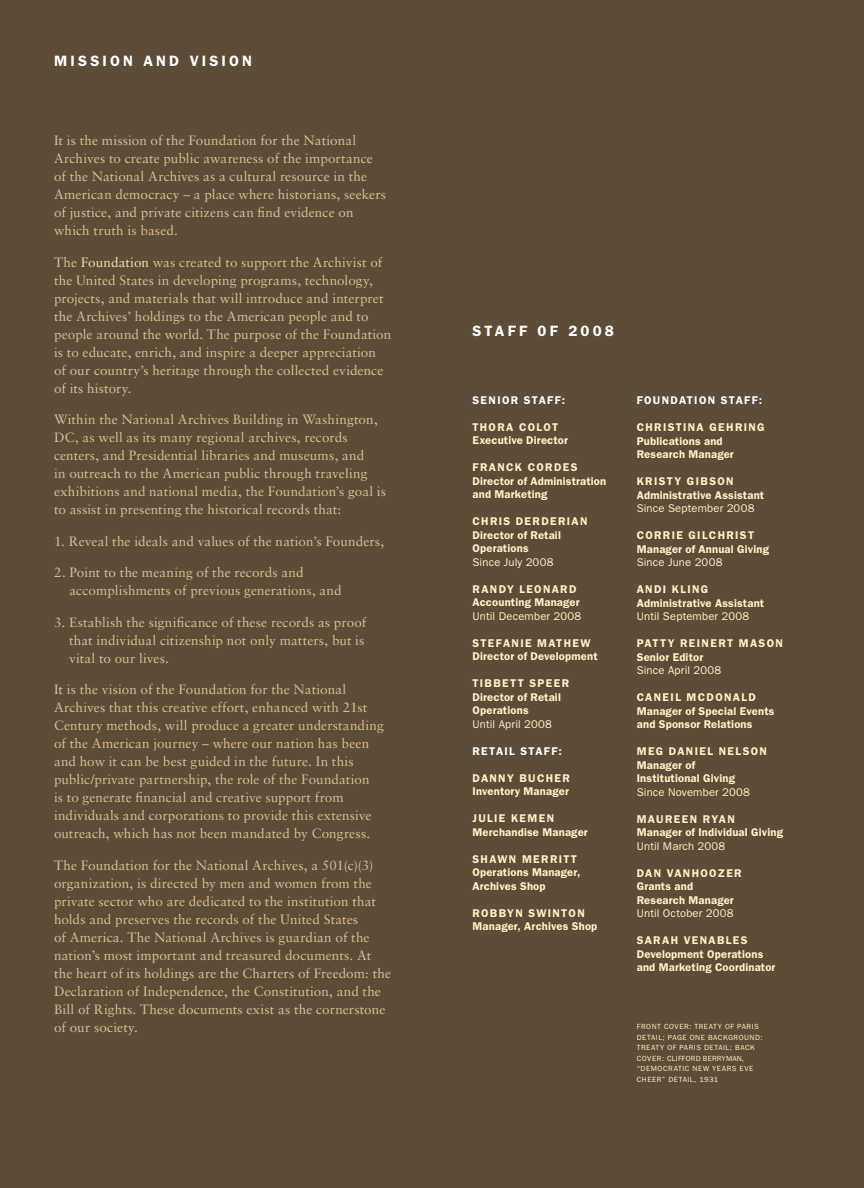
<style>
.page{position:relative;width:864px;height:1188px;background:#5d4c37}
.page>*{position:absolute;margin:0;border:0;box-sizing:border-box;transform-origin:0 0}
.t1{font:600 15px "Franklin Gothic";letter-spacing:.21em;color:#fff}
.t2{font:13.5px/18px "Sabon";letter-spacing:.01em;color:#d9bc93}
.t3{font:600 11.25px/13.5px "Franklin Gothic";letter-spacing:.02em;color:#fff3c9}
.t4{font:11.25px "Franklin Gothic";letter-spacing:.02em;color:#fff3c9}
.t5{font:600 11.25px/13.5px "Franklin Gothic";letter-spacing:.115em;color:#fff3c9}
.t6{font:600 11.25px/13.5px "Franklin Gothic";letter-spacing:.11em;color:#fff3c9}
.t7{font:600 11.25px/13.5px "Franklin Gothic";letter-spacing:.12em;color:#fff3c9}
.t8{font:600 11.25px/13.5px "Franklin Gothic";letter-spacing:.105em;color:#fff3c9}
.t9{font:600 11.25px/13.5px "Franklin Gothic";letter-spacing:.055em;color:#fff3c9}
.t10{font:600 11.25px "Franklin Gothic";letter-spacing:.12em;color:#fff}
.t11{font:7.5px/10.5px "Franklin Gothic";letter-spacing:.07em;color:#fff3c9}
.s1{color:#eddeb9}
</style>
<div class="page">
<p class="t1" style="left:54px;top:52px;width:59px">MI SSION</p>
<p class="t1" style="left:143px;top:52px;width:89px">AN D VI SION</p>
<p class="t2" style="left:54px;top:132px;width:334px">It is the mission of the Foundation for the National Archives to create public awareness of the importance of the National Archives as a cultural resource in the American democracy – a place where historians, seekers of justice, and private citizens can find evidence on which truth is based.</p>
<p class="t2" style="left:54px;top:253px;width:339px">The <span class="s1">Foundation</span> was created to support the Archivist of the United States in developing programs, technology, projects, and materials that will introduce and interpret the Archives’ holdings to the American people and to people around the world. The purpose of the Foundation is to educate, enrich, and inspire a deeper appreciation of our country’s heritage through the collected evidence of its history.</p>
<p class="t2" style="left:54px;top:411px;width:334px">Within the National Archives Building in Washington, DC, as well as its many regional archives, records centers, and Presidential libraries and museums, and<br>in outreach to the American public through traveling exhibitions and national media, the Foundation’s goal is to assist in presenting the historical records that:</p>
<p class="t2" style="left:54px;top:532px;width:332px">1. Reveal the ideals and values of the nation’s Founders,</p>
<p class="t2" style="left:70px;top:563px;width:274px;text-indent:-16px">2. Point to the meaning of the records and accomplishments of previous generations, and</p>
<p class="t2" style="left:69px;top:613px;width:299px;text-indent:-15px">3. Establish the significance of these records as proof that individual citizenship not only matters, but is vital to our lives.</p>
<p class="t2" style="left:54px;top:680px;width:331px">It is the vision of the Foundation for the National Archives that this creative effort, enhanced with 21st Century methods, will produce a greater understanding of the American journey – where our nation has been and how it can be best guided in the future. In this public/private partnership, the role of the Foundation<br>is to generate financial and creative support from individuals and corporations to provide this extensive outreach, which has not been mandated by Congress.</p>
<p class="t2" style="left:54px;top:856px;width:339px">The Foundation for the National Archives, a 501(c)(3) organization, is directed by men and women from the private sector who are dedicated to the institution that holds and preserves the records of the United States<br>of America. The National Archives is guardian of the nation’s most important and treasured documents. At the heart of its holdings are the Charters of Freedom: the Declaration of Independence, the Constitution, and the Bill of Rights. These documents exist as the cornerstone of our society.</p>
<p class="t1" style="left:472px;top:322px;width:143px">STAFF 0f 2008</p>
<p class="t10" style="left:472px;top:393px;width:68px">Senior Staff</p>
<p class="t10" style="left:562px;top:393px;width:5px">:</p>
<p class="t6" style="left:472px;top:420px;width:97px">Thora Colot<br>Executive Director</p>
<p class="t3" style="left:473px;top:460px;width:135px">Franck Cordes<br>Director of Administration and Marketing</p>
<p class="t7" style="left:473px;top:514px;width:116px">Chris DerDerian<br>Director of Retail<br>Operations</p>
<p class="t4" style="left:473px;top:555px;width:82px">SINCE JULY 2008</p>
<p class="t3" style="left:473px;top:582px;width:109px">Randy Leonard<br>Accounting Manager</p>
<p class="t4" style="left:473px;top:609px;width:110px">UNTIL DECEMBER 2008</p>
<p class="t5" style="left:473px;top:636px;width:127px">Stefanie Mathew<br>Director of Development</p>
<p class="t6" style="left:473px;top:676px;width:98px">Tibbett Speer<br>Director of Retail<br>Operations</p>
<p class="t4" style="left:473px;top:717px;width:81px">UNTIL APRIL 2008</p>
<p class="t10" style="left:473px;top:744px;width:65px">Retail Staff</p>
<p class="t10" style="left:559px;top:744px;width:5px">:</p>
<p class="t8" style="left:473px;top:771px;width:99px">Danny Bucher<br>Inventory Manager</p>
<p class="t3" style="left:473px;top:811px;width:117px">Julie Kemen<br>Merchandise Manager</p>
<p class="t3" style="left:473px;top:852px;width:109px">Shawn Merritt<br>Operations Manager,<br>Archives Shop</p>
<p class="t8" style="left:473px;top:906px;width:126px">Robbyn Swinton<br>Manager, Archives Shop</p>
<p class="t10" style="left:637px;top:394px;width:43px">Foundat</p>
<p class="t10" style="left:694px;top:394px;width:43px">ion Staff</p>
<p class="t10" style="left:759px;top:394px;width:5px">:</p>
<p class="t5" style="left:637px;top:420px;width:128px">Christina Gehring<br>Publications and<br>Research Manager</p>
<p class="t3" style="left:637px;top:474px;width:129px">Kristy Gibson<br>Administrative Assistant</p>
<p class="t4" style="left:637px;top:502px;width:119px">SINCE SEPTEMBER 2008</p>
<p class="t5" style="left:637px;top:528px;width:134px">Corrie Gilchrist<br>Manager of Annual Giving</p>
<p class="t4" style="left:637px;top:556px;width:87px">SINCE JUNE 2008</p>
<p class="t3" style="left:637px;top:582px;width:129px">Andi Kling<br>Administrative Assistant</p>
<p class="t4" style="left:637px;top:610px;width:114px">UNTIL SEPTEMBER 2008</p>
<p class="t3" style="left:637px;top:636px;width:9px">Patt</p>
<p class="t7" style="left:637px;top:636px;width:148px;text-indent:31px">y Reinert Mason<br>Senior Editor</p>
<p class="t4" style="left:637px;top:664px;width:86px">SINCE APRIL 2008</p>
<p class="t3" style="left:637px;top:690px;width:139px">Caneil McDonald<br>Manager of Special Events and Sponsor Relations</p>
<p class="t9" style="left:637px;top:744px;width:132px">Meg Daniel Nelson<br>Manager of<br>Institutional Giving</p>
<p class="t4" style="left:637px;top:786px;width:115px">SINCE NOVEMBER 2008</p>
<p class="t3" style="left:637px;top:812px;width:148px">Maureen Ryan<br>Manager of Individual Giving</p>
<p class="t4" style="left:637px;top:840px;width:90px">UNTIL MARCH 2008</p>
<p class="t3" style="left:637px;top:866px;width:106px">Dan VanHoozer<br>Grants and<br>Research Manager</p>
<p class="t4" style="left:637px;top:907px;width:98px">UNTIL OCTOBER 2008</p>
<p class="t3" style="left:637px;top:933px;width:140px">Sarah Venables<br>Development Operations and Marketing Coordinator</p>
<p class="t11" style="left:637px;top:1021px;width:128px">FRONT COVER: TREATY OF PARIS<br>DETAIL; PAGE ONE BACKGROUND:<br>TREATY OF PARIS DETAIL; BACK<br>COVER: CLIFFORD BERRYMAN, “DEM OCRATIC NEW YEARS EVE<br>CHEER” DETAIL, 1931</p>
</div>
